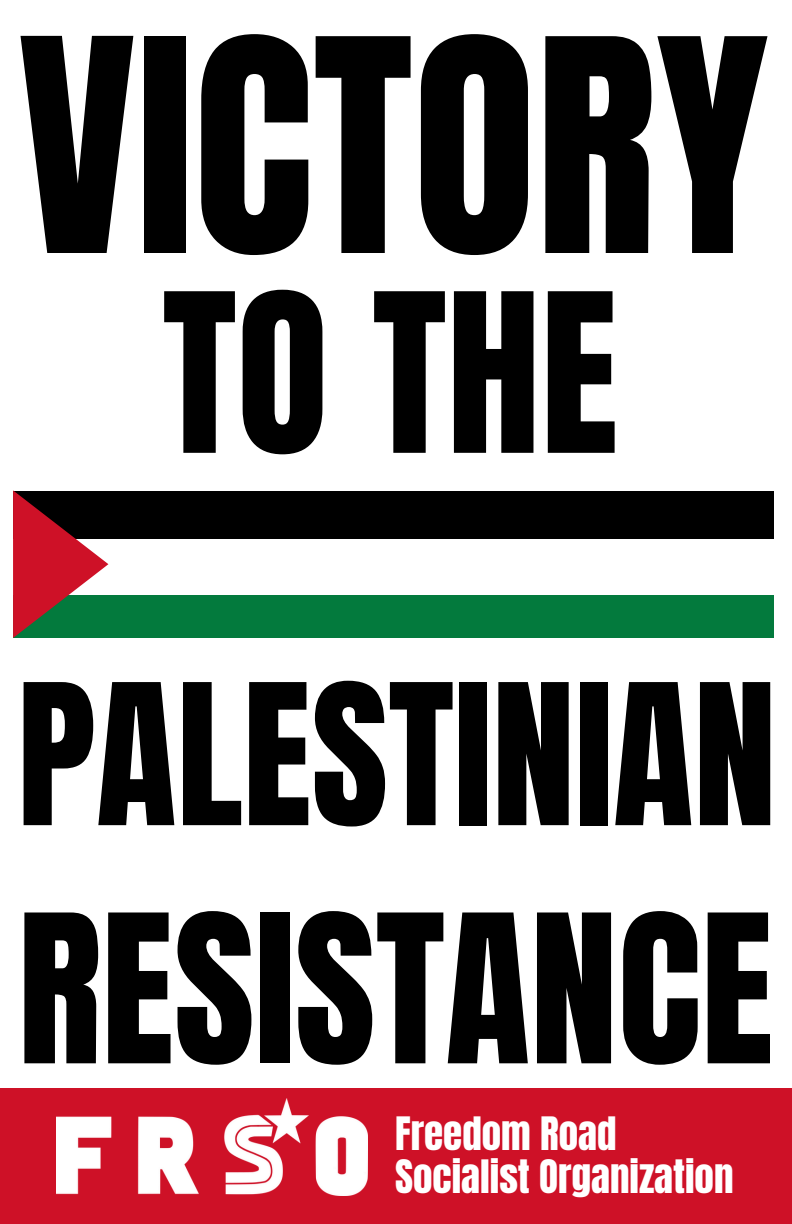
<style>
.page{position:relative;width:792px;height:1224px;background:#fff}
.page>*{position:absolute;margin:0;border:0;box-sizing:border-box;transform-origin:0 0}
.t1{font:252.5px "Anton";color:#000}
.t2{font:188.1px "Anton";color:#000}
.t3{font:175.6px "Anton";color:#000}
.t4{font:166.6px "Anton";color:#000}
.t5{font:39.1px "Anton";color:#fff}
</style>
<div class="page">
<div style="left:13px;top:595px;width:760px;height:43px;background:#037a3d"></div>
<div style="left:13px;top:491px;width:760px;height:47px;background:#000"></div>
<svg style="left:13px;top:490px;width:95px;height:148px"></svg>
<div style="left:1px;top:1089px;width:791px;height:135px;background:#ce1127"></div>
<img style="left:57px;top:1099px;width:310px;height:96px">
<h1 class="t1" style="left:18px;top:-34px;width:753px">VICTORY</h1>
<h2 class="t2" style="left:162px;top:239px;width:457px">TO THE</h2>
<h3 class="t4" style="left:17px;top:636px;width:761px">PALESTINIAN</h3>
<h2 class="t3" style="left:18px;top:863px;width:757px">RESISTANCE</h2>
<p class="t5" style="left:395px;top:1105px;width:223px">Freedom Road</p>
<p class="t5" style="left:395px;top:1149px;width:340px">Socialist Organization</p>
</div>
